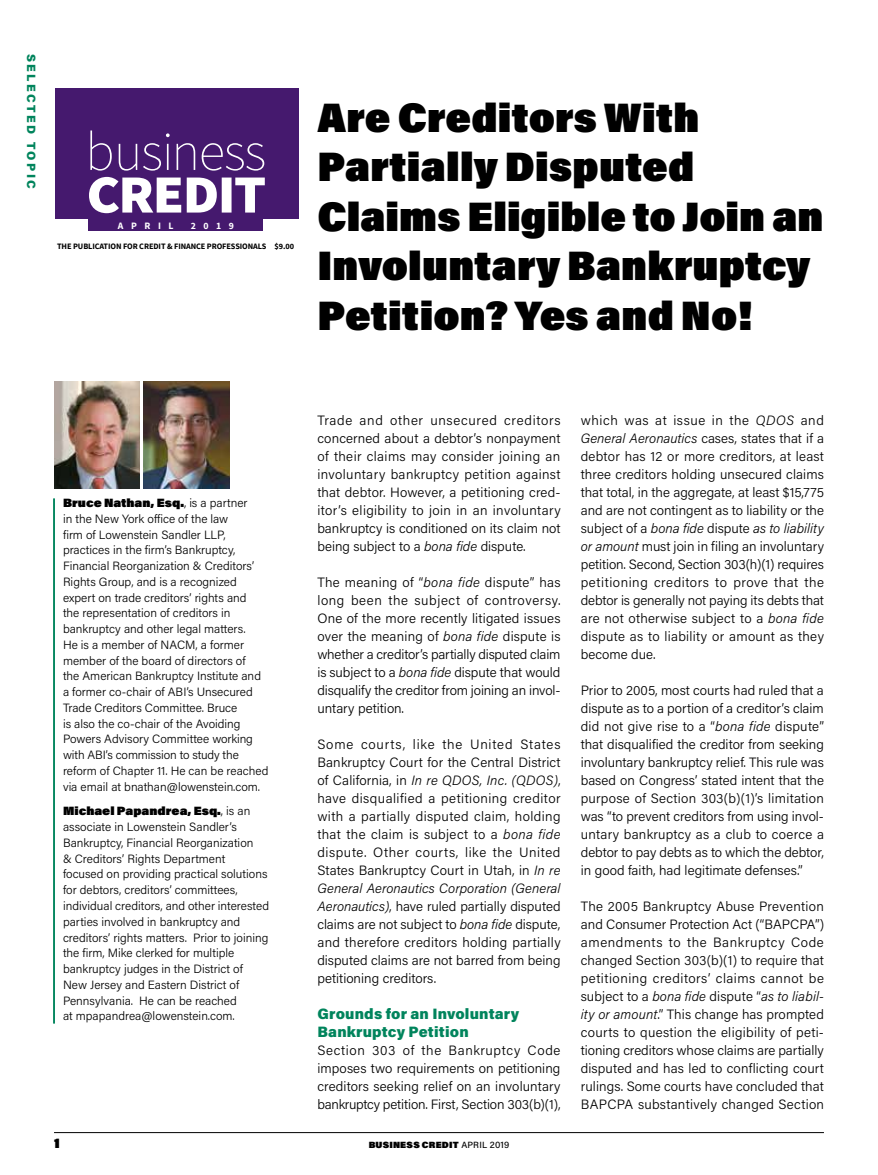
<style>
.page{position:relative;width:878px;height:1175px;background:#fff}
.page>*{position:absolute;margin:0;border:0;box-sizing:border-box;transform-origin:0 0}
.t1{font:900 41.25px/49.5px "Acumin Pro Semi Cond";letter-spacing:.005em;color:#000}
.t2{font:900 15px/18px "Acumin Pro";letter-spacing:.01em;color:#00845c}
.t3{font:300 13.5px/18px "Acumin Pro";color:#000;text-align:justify}
.t4{font:900 13.5px "Acumin Pro";color:#000}
.t5{font:300 12px/15.8px "Acumin Pro";color:#000}
.t6{font:900 12px "Acumin Pro";letter-spacing:.2em;color:#00845c}
.t7{font:700 9.75px "Source Sans Pro";letter-spacing:.775em;color:#fff}
.t8{font:900 9px "Acumin Pro";letter-spacing:.02em;color:#000}
.t9{font:700 8.25px "Source Sans Pro";letter-spacing:-.01em;color:#000}
.s1{font-weight:900}
.s2{font-style:italic}
.s3{font-weight:500}
</style>
<div class="page">
<hr style="left:53px;top:498px;width:2px;height:525px;background:#00845c">
<img style="left:54px;top:382px;width:86px;height:106px">
<img style="left:144px;top:382px;width:85px;height:106px">
<div style="left:55px;top:88px;width:243px;height:130px;background:#45196e"></div>
<div style="left:88px;top:213px;width:175px;height:18px;background:#45196e"></div>
<svg style="left:89px;top:177px;width:176px;height:36px"></svg>
<svg style="left:90px;top:130px;width:174px;height:41px"></svg>
<hr style="left:54px;top:1132px;width:770px;height:1px;background:#000">
<p class="t6" style="left:40px;top:54px;width:136px;rotate:90deg">SELECTED TOPIC</p>
<p class="t7" style="left:118px;top:219px;width:57px">APRIL</p>
<p class="t7" style="left:191px;top:219px;width:45px">2019</p>
<p class="t9" style="left:57px;top:240px;width:238px">THE PUBLICATION FOR CREDIT &amp; FINANCE PROFESSIONALS $9.00</p>
<h1 class="t1" style="left:317px;top:91px;width:507px">Are Creditors With<br>Partially Disputed<br>Claims Eligible to Join an<br>Involuntary Bankruptcy<br>Petition? Yes and No!</h1>
<p class="t5" style="left:63px;top:494px;width:207px"><span class="s1">Bruce Nathan, Esq.</span>, is a partner<br>in the New York office of the law<br>firm of Lowenstein Sandler LLP, practices in the firm’s Bankruptcy, Financial Reorganization &amp; Creditors’ Rights Group, and is a recognized expert on trade creditors’ rights and<br>the representation of creditors in bankruptcy and other legal matters.<br>He is a member of NACM, a former member of the board of directors of<br>the American Bankruptcy Institute and a former co-chair of ABI’s Unsecured Trade Creditors Committee. Bruce<br>is also the co-chair of the Avoiding Powers Advisory Committee working with ABI’s commission to study the reform of Chapter 11. He can be reached via email at bnathan@lowenstein.com.</p>
<p class="t5" style="left:63px;top:803px;width:207px"><span class="s1">Michael Papandrea, Esq.</span>, is an associate in Lowenstein Sandler’s Bankruptcy, Financial Reorganization<br>&amp; Creditors’ Rights Department<br>focused on providing practical solutions for debtors, creditors’ committees, individual creditors, and other interested parties involved in bankruptcy and creditors’ rights matters. Prior to joining the firm, Mike clerked for multiple bankruptcy judges in the District of New Jersey and Eastern District of Pennsylvania. He can be reached<br>at mpapandrea@lowenstein.com.</p>
<p class="t3" style="left:317px;top:411px;width:245px">Trade and other unsecured creditors concerned about a debtor’s nonpayment of their claims may consider joining an involuntary bankruptcy petition against that debtor. However, a petitioning cred&shy;itor’s eligibility to join in an involuntary bankruptcy is conditioned on its claim not being subject to a <span class="s2">bona fide</span> dispute.</p>
<p class="t3" style="left:317px;top:573px;width:245px">The meaning of “<span class="s2">bona fide</span> dispute” has long been the subject of controversy.<br>One of the more recently litigated issues over the meaning of <span class="s2">bona fide</span> dispute is whether a creditor’s partially disputed claim is subject to a <span class="s2">bona fide</span> dispute that would disqualify the creditor from joining an invol&shy;untary petition.</p>
<p class="t3" style="left:317px;top:735px;width:245px">Some courts, like the United States Bankruptcy Court for the Central District of California, in <span class="s2">In re QDOS, Inc. (QDOS)</span>, have disqualified a petitioning creditor with a partially disputed claim, holding that the claim is subject to a <span class="s2">bona fide </span>dispute. Other courts, like the United States Bankruptcy Court in Utah, in <span class="s2">In re General Aeronautics Corporation (General Aeronautics)</span>, have ruled partially disputed claims are not subject to <span class="s2">bona fide</span> dispute, and therefore creditors holding partially disputed claims are not barred from being petitioning creditors.</p>
<p class="t2" style="left:317px;top:1004px;width:203px">Grounds for an Involuntary<br>Bankruptcy Petition</p>
<p class="t3" style="left:317px;top:1041px;width:245px">Section 303 of the Bankruptcy Code imposes two requirements on petitioning creditors seeking relief on an involuntary bankruptcy petition. First, Section 303(b)(1),</p>
<p class="t4" style="left:54px;top:1133px;width:7px">1</p>
<p class="t8" style="left:368px;top:1138px;width:142px">BUSINESS CREDIT <span class="s3">APRIL 2019</span></p>
<p class="t3" style="left:580px;top:411px;width:245px">which was at issue in the <span class="s2">QDOS</span> and <span class="s2">General Aeronautics</span> cases, states that if a debtor has 12 or more creditors, at least three creditors holding unsecured claims that total, in the aggregate, at least $15,775 and are not contingent as to liability or the subject of a <span class="s2">bona fide</span> dispute <span class="s2">as to liability or amount</span> must join in filing an involuntary petition. Second, Section 303(h)(1) requires petitioning creditors to prove that the debtor is generally not paying its debts that are not otherwise subject to a <span class="s2">bona fide </span>dispute as to liability or amount as they become due.</p>
<p class="t3" style="left:580px;top:680px;width:245px">Prior to 2005, most courts had ruled that a dispute as to a portion of a creditor’s claim did not give rise to a “<span class="s2">bona fide</span> dispute” that disqualified the creditor from seeking involuntary bankruptcy relief. This rule was based on Congress’ stated intent that the purpose of Section 303(b)(1)’s limitation was “to prevent creditors from using invol&shy;untary bankruptcy as a club to coerce a debtor to pay debts as to which the debtor, in good faith, had legitimate defenses.”</p>
<p class="t3" style="left:580px;top:896px;width:245px">The 2005 Bankruptcy Abuse Prevention and Consumer Protection Act (“BAPCPA”) amendments to the Bankruptcy Code changed Section 303(b)(1) to require that petitioning creditors’ claims cannot be subject to a <span class="s2">bona fide</span> dispute “<span class="s2">as to liabil&shy;ity or amount</span>.” This change has prompted courts to question the eligibility of peti&shy;tioning creditors whose claims are partially disputed and has led to conflicting court rulings. Some courts have concluded that BAPCPA substantively changed Section</p>
</div>
